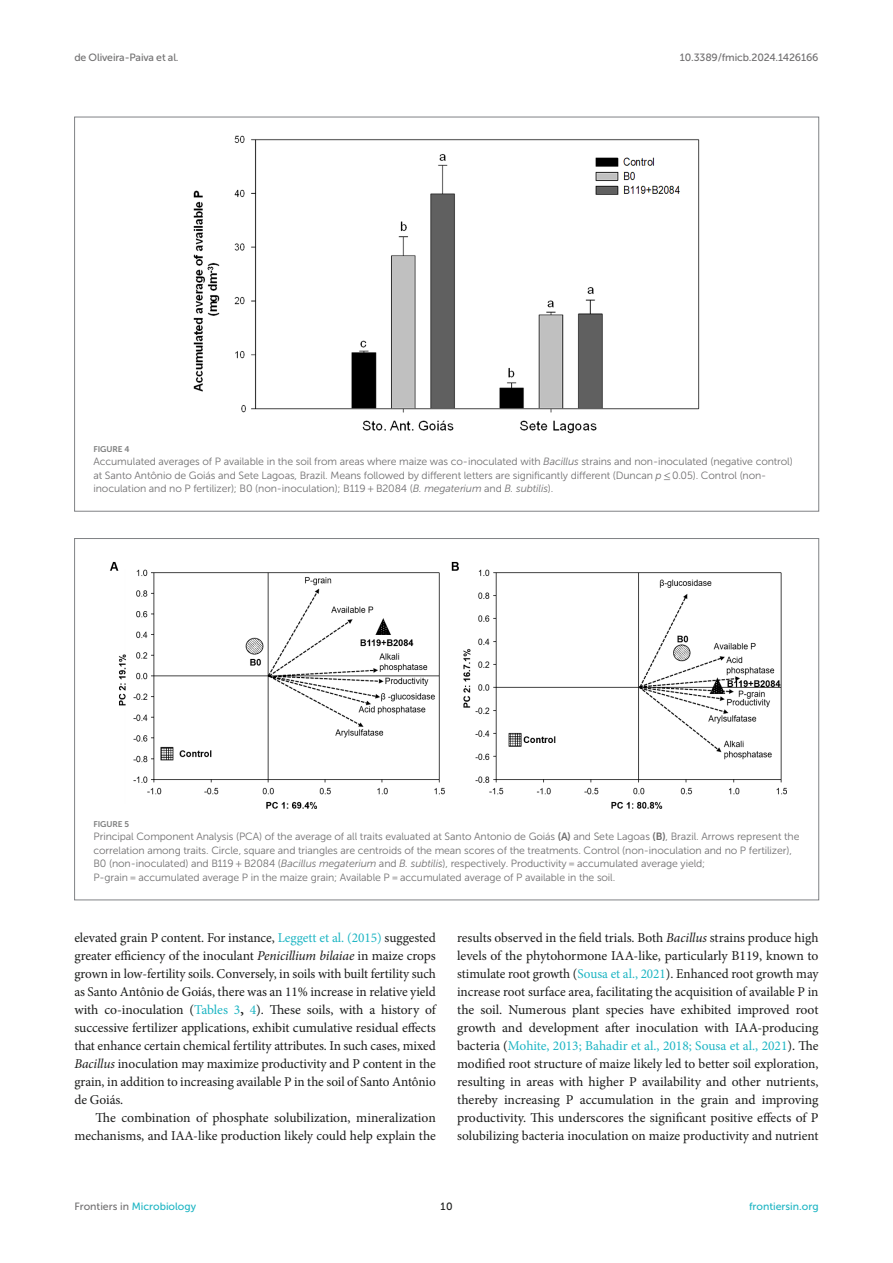
<style>
.page{position:relative;width:893px;height:1263px;background:#fff}
.page>*{position:absolute;margin:0;border:0;box-sizing:border-box;transform-origin:0 0}
.TEXT{font:13.5px/18px "Minion Pro";letter-spacing:-.005em;color:#1b1c1b;text-align:justify}
.FIG_LEG{font:10.5px/13.5px "Museo Sans 300";letter-spacing:-.01em;color:#706f70}
.t1{font:10.5px "Museo Sans 500";letter-spacing:-.015em;color:#706f70}
.t2{font:10.5px "Museo Sans 500";color:#1db5c3}
.t3{font:10.5px "Museo Sans 500";color:#1b1c1b}
.FIG_HD{font:8.25px "Museo Sans 700";letter-spacing:-.01em;color:#7e7f7f}
.s1{font-style:italic}
.s2{font-family:"STIX General"}
.s3{font-family:"Museo Sans 700"}
.s4{color:#1db5c3}
.s5{font-weight:700}
.s6{color:#706f70}
</style>
<div class="page">
<img style="left:194px;top:136px;width:506px;height:297px">
<img style="left:109px;top:561px;width:678px;height:247px">
<p class="t1" style="left:74px;top:51px;width:106px">de Oliveira-Paiva et al.</p>
<p class="t1" style="left:680px;top:51px;width:140px">10.3389/fmicb.2024.1426166</p>
<p class="FIG_HD" style="left:94px;top:444px;width:37px">FIGURE 4</p>
<p class="FIG_LEG" style="left:94px;top:455px;width:701px">Accumulated averages of P available in the soil from areas where maize was co-inoculated with <span class="s1">Bacillus</span> strains and non-inoculated (negative control) at Santo Antônio de Goiás and Sete Lagoas, Brazil. Means followed by different letters are significantly different (Duncan <span class="s1">p</span> <span class="s2">≤</span> 0.05). Control (non&shy;inoculation and no P fertilizer); B0 (non-inoculation); B119 + B2084 (<span class="s1">B. megaterium</span> and <span class="s1">B. subtilis</span>).</p>
<p class="FIG_HD" style="left:94px;top:819px;width:37px">FIGURE 5</p>
<p class="FIG_LEG" style="left:94px;top:830px;width:707px">Principal Component Analysis (PCA) of the average of all traits evaluated at Santo Antonio de Goiás <span class="s3">(A)</span> and Sete Lagoas <span class="s3">(B)</span>, Brazil. Arrows represent the correlation among traits. Circle, square and triangles are centroids of the mean scores of the treatments. Control (non-inoculation and no P fertilizer), B0 (non-inoculated) and B119 + B2084 (<span class="s1">Bacillus megaterium</span> and <span class="s1">B. subtilis</span>), respectively. Productivity = accumulated average yield;<br>P-grain = accumulated average P in the maize grain; Available P = accumulated average of P available in the soil.</p>
<p class="TEXT" style="left:74px;top:929px;width:363px">elevated grain P content. For instance, <span class="s4">Leggett et al. (2015)</span> suggested greater efficiency of the inoculant <span class="s1">Penicillium bilaiae</span> in maize crops grown in low-fertility soils. Conversely, in soils with built fertility such as Santo Antônio de Goiás, there was an 11% increase in relative yield with co-inoculation (<span class="s4">Tables 3</span><span class="s5">,</span> <span class="s4">4</span>). These soils, with a history of successive fertilizer applications, exhibit cumulative residual effects that enhance certain chemical fertility attributes. In such cases, mixed <span class="s1">Bacillus</span> inoculation may maximize productivity and P content in the grain, in addition to increasing available P in the soil of Santo Antônio de Goiás.</p>
<p class="TEXT" style="left:74px;top:1109px;width:363px;text-align:right">The combination of phosphate solubilization, mineralization mechanisms, and IAA-like production likely could help explain the</p>
<p class="TEXT" style="left:457px;top:929px;width:363px">results observed in the field trials. Both <span class="s1">Bacillus</span> strains produce high levels of the phytohormone IAA-like, particularly B119, known to stimulate root growth (<span class="s4">Sousa et al., 2021</span>). Enhanced root growth may increase root surface area, facilitating the acquisition of available P in the soil. Numerous plant species have exhibited improved root growth and development after inoculation with IAA-producing bacteria (<span class="s4">Mohite, 2013; Bahadir et al., 2018; Sousa et al., 2021</span>). The modified root structure of maize likely led to better soil exploration, resulting in areas with higher P availability and other nutrients, thereby increasing P accumulation in the grain and improving productivity. This underscores the significant positive effects of P solubilizing bacteria inoculation on maize productivity and nutrient</p>
<p class="t2" style="left:74px;top:1200px;width:123px"><span class="s6">Frontiers in</span> Microbiology</p>
<p class="t3" style="left:440px;top:1200px;width:14px">10</p>
<p class="t2" style="left:749px;top:1200px;width:71px">frontiersin.org</p>
</div>
